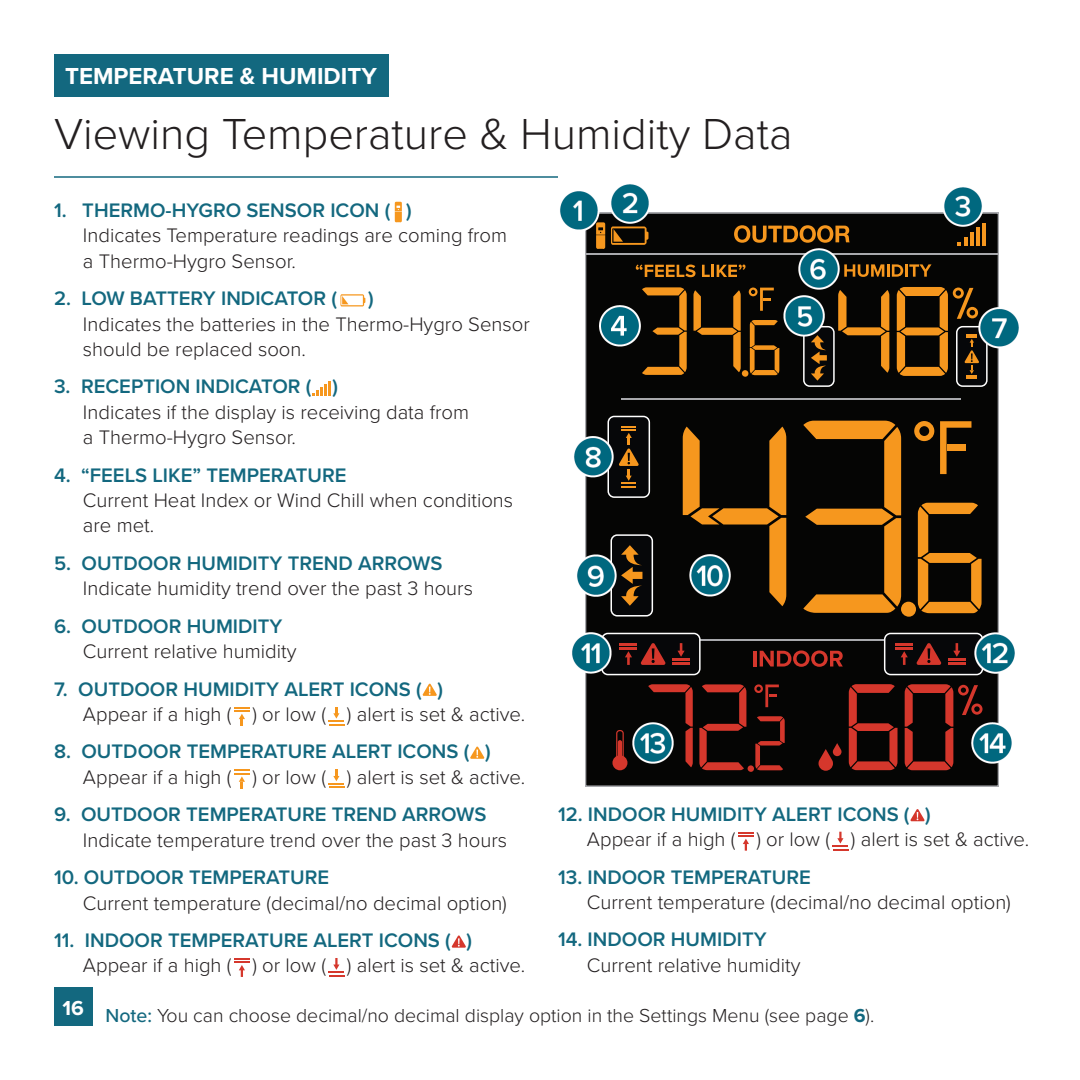
<style>
.page{position:relative;width:1080px;height:1080px;background:#fff}
.page>*{position:absolute;margin:0;border:0;box-sizing:border-box;transform-origin:0 0}
.t1{font:300 45px "Proxima Nova";color:#231f20}
.t2{font:700 24px "Proxima Nova";color:#fff}
.t3{font:700 21px "Proxima Nova";color:#fff}
.t4{font:300 20.4px/25.5px "Proxima Nova";color:#231f20}
.t5{font:600 20.4px "Proxima Nova";color:#13687f}
.t6{font:300 19.5px "Proxima Nova";color:#231f20}
.s1{font-weight:500;color:#13687f}
.s2{font-weight:700;color:#13687f}
</style>
<div class="page">
<div style="left:54px;top:988px;width:38px;height:38px;background:#13687f"></div>
<hr style="left:54px;top:176px;width:504px;height:2px;background:#13687f">
<div style="left:54px;top:54px;width:334px;height:42px;background:#13687f"></div>
<div style="left:585px;top:212px;width:414px;height:575px;background:#050504"></div>
<svg style="left:957px;top:237px;width:10px;height:9px"></svg>
<hr style="left:970px;top:233px;width:4px;height:13px;background:#f6971e">
<hr style="left:976px;top:228px;width:4px;height:18px;background:#f6971e">
<hr style="left:982px;top:224px;width:4px;height:22px;background:#f6971e">
<svg style="left:616px;top:730px;width:8px;height:26px"></svg>
<div style="left:612px;top:755px;width:15px;height:15px;background:#d5372c;border-radius:50%"></div>
<hr style="left:618px;top:740px;width:4px;height:20px;background:#d5372c;border-radius:2px">
<svg style="left:819px;top:743px;width:23px;height:28px"></svg>
<svg style="left:734px;top:225px;width:116px;height:18px"></svg>
<svg style="left:803px;top:421px;width:98px;height:192px"></svg>
<svg style="left:683px;top:427px;width:103px;height:179px"></svg>
<svg style="left:918px;top:503px;width:64px;height:110px"></svg>
<div style="left:901px;top:602px;width:15px;height:15px;background:#f6971e;border-radius:50%"></div>
<svg style="left:940px;top:421px;width:31px;height:53px"></svg>
<div style="left:948px;top:444px;width:18px;height:7px;background:#f6971e"></div>
<svg style="left:914px;top:421px;width:20px;height:20px"></svg>
<svg style="left:838px;top:290px;width:51px;height:83px"></svg>
<svg style="left:693px;top:290px;width:48px;height:82px"></svg>
<svg style="left:642px;top:287px;width:45px;height:88px"></svg>
<svg style="left:750px;top:320px;width:29px;height:55px"></svg>
<div style="left:742px;top:370px;width:6px;height:7px;background:#f6971e;border-radius:50%"></div>
<div style="left:749px;top:288px;width:9px;height:8px;background:#f6971e;border-radius:50%"></div>
<svg style="left:751px;top:288px;width:23px;height:23px"></svg>
<hr style="left:753px;top:651px;width:4px;height:16px;background:#d5372c">
<svg style="left:760px;top:650px;width:83px;height:17px"></svg>
<svg style="left:611px;top:226px;width:37px;height:19px"></svg>
<svg style="left:905px;top:684px;width:78px;height:86px"></svg>
<svg style="left:849px;top:684px;width:49px;height:86px"></svg>
<svg style="left:648px;top:684px;width:45px;height:83px"></svg>
<svg style="left:699px;top:684px;width:47px;height:86px"></svg>
<svg style="left:755px;top:716px;width:30px;height:54px"></svg>
<div style="left:748px;top:765px;width:6px;height:7px;background:#d5372c;border-radius:50%"></div>
<svg style="left:754px;top:684px;width:9px;height:9px"></svg>
<svg style="left:757px;top:685px;width:22px;height:22px"></svg>
<svg style="left:636px;top:265px;width:60px;height:12px"></svg>
<svg style="left:702px;top:265px;width:44px;height:12px"></svg>
<svg style="left:844px;top:264px;width:88px;height:13px"></svg>
<hr style="left:622px;top:398px;width:339px;height:2px;background:#a8a9ad">
<hr style="left:586px;top:253px;width:413px;height:1px;background:#a8a9ad">
<hr style="left:586px;top:639px;width:413px;height:2px;background:#a8a9ad">
<svg style="left:596px;top:222px;width:9px;height:27px"></svg>
<div style="left:585px;top:212px;width:414px;height:575px;border:3px solid #a8a9ad"></div>
<img style="left:560px;top:191px;width:39px;height:40px">
<img style="left:609px;top:184px;width:42px;height:40px">
<img style="left:599px;top:306px;width:41px;height:41px">
<img style="left:942px;top:187px;width:41px;height:40px">
<div style="left:611px;top:535px;width:41px;height:81px;background:#060709;border-radius:6px"></div>
<svg style="left:621px;top:545px;width:22px;height:61px"></svg>
<div style="left:610px;top:534px;width:43px;height:83px;border:2px solid #fff;border-radius:6px"></div>
<div style="left:804px;top:327px;width:30px;height:59px;background:#060709;border-radius:6px"></div>
<svg style="left:811px;top:336px;width:16px;height:45px"></svg>
<div style="left:803px;top:326px;width:32px;height:61px;border:2px solid #fff;border-radius:6px"></div>
<div style="left:957px;top:327px;width:30px;height:59px;background:#060709;border-radius:6px"></div>
<svg style="left:897px;top:287px;width:82px;height:92px"></svg>
<div style="left:956px;top:326px;width:32px;height:61px;border:2px solid #fff;border-radius:6px"></div>
<div style="left:608px;top:416px;width:41px;height:81px;background:#060709;border-radius:6px"></div>
<svg style="left:619px;top:426px;width:20px;height:62px"></svg>
<div style="left:608px;top:416px;width:42px;height:82px;border:2px solid #fff;border-radius:6px"></div>
<div style="left:602px;top:633px;width:98px;height:42px;background:#060709;border-radius:6px"></div>
<svg style="left:620px;top:643px;width:70px;height:22px"></svg>
<div style="left:601px;top:633px;width:100px;height:42px;border:2px solid #fff;border-radius:6px"></div>
<div style="left:885px;top:633px;width:98px;height:42px;background:#060709;border-radius:6px"></div>
<svg style="left:896px;top:643px;width:79px;height:22px"></svg>
<div style="left:884px;top:633px;width:99px;height:42px;border:2px solid #fff;border-radius:6px"></div>
<img style="left:798px;top:248px;width:41px;height:41px">
<img style="left:783px;top:295px;width:41px;height:41px">
<img style="left:979px;top:307px;width:40px;height:42px">
<img style="left:574px;top:436px;width:40px;height:41px">
<img style="left:577px;top:555px;width:40px;height:41px">
<img style="left:689px;top:555px;width:41px;height:41px">
<img style="left:632px;top:722px;width:42px;height:41px">
<img style="left:972px;top:722px;width:40px;height:41px">
<img style="left:572px;top:633px;width:39px;height:41px">
<img style="left:975px;top:633px;width:40px;height:41px">
<svg style="left:395px;top:202px;width:7px;height:20px"></svg>
<svg style="left:340px;top:294px;width:25px;height:12px"></svg>
<svg style="left:313px;top:384px;width:14px;height:11px"></svg>
<hr style="left:328px;top:381px;width:3px;height:14px;background:#f6971e">
<svg style="left:234px;top:707px;width:16px;height:19px"></svg>
<svg style="left:234px;top:769px;width:16px;height:19px"></svg>
<svg style="left:234px;top:958px;width:16px;height:19px"></svg>
<svg style="left:738px;top:832px;width:16px;height:19px"></svg>
<svg style="left:329px;top:707px;width:15px;height:19px"></svg>
<svg style="left:329px;top:769px;width:15px;height:19px"></svg>
<svg style="left:329px;top:958px;width:15px;height:19px"></svg>
<svg style="left:833px;top:832px;width:15px;height:19px"></svg>
<svg style="left:423px;top:684px;width:14px;height:12px"></svg>
<svg style="left:470px;top:747px;width:14px;height:12px"></svg>
<svg style="left:452px;top:935px;width:14px;height:13px"></svg>
<svg style="left:910px;top:809px;width:15px;height:12px"></svg>
<p class="t2" style="left:65px;top:58px;width:313px">TEMPERATURE &amp; HUMIDITY</p>
<p class="t1" style="left:54px;top:100px;width:740px">Viewing Temperature &amp; Humidity Data</p>
<p class="t5" style="left:54px;top:195px;width:359px">1. THERMO-HYGRO SENSOR ICON ( )</p>
<p class="t4" style="left:83px;top:222px;width:426px">Indicates Temperature readings are coming from</p>
<p class="t4" style="left:83px;top:247px;width:215px">a Thermo-Hygro Sensor.</p>
<p class="t5" style="left:54px;top:283px;width:284px">2. LOW BATTERY INDICATOR (</p>
<p class="t5" style="left:368px;top:283px;width:7px">)</p>
<p class="t4" style="left:83px;top:310px;width:448px">Indicates the batteries in the Thermo-Hygro Sensor should be replaced soon.</p>
<p class="t5" style="left:54px;top:371px;width:285px">3. RECEPTION INDICATOR ( )</p>
<p class="t4" style="left:83px;top:398px;width:388px">Indicates if the display is receiving data from</p>
<p class="t4" style="left:83px;top:424px;width:215px">a Thermo-Hygro Sensor.</p>
<p class="t5" style="left:54px;top:460px;width:294px">4. “FEELS LIKE” TEMPERATURE</p>
<p class="t4" style="left:83px;top:486px;width:432px">Current Heat Index or Wind Chill when conditions are met.</p>
<p class="t5" style="left:54px;top:548px;width:390px">5. OUTDOOR HUMIDITY TREND ARROWS</p>
<p class="t4" style="left:83px;top:575px;width:392px">Indicate humidity trend over the past 3 hours</p>
<p class="t5" style="left:54px;top:611px;width:230px">6. OUTDOOR HUMIDITY</p>
<p class="t4" style="left:83px;top:637px;width:215px">Current relative humidity</p>
<p class="t5" style="left:54px;top:674px;width:391px">7. OUTDOOR HUMIDITY ALERT ICONS ( )</p>
<p class="t4" style="left:83px;top:700px;width:444px">Appear if a high ( ) or low ( ) alert is set &amp; active.</p>
<p class="t5" style="left:54px;top:736px;width:438px">8. OUTDOOR TEMPERATURE ALERT ICONS ( )</p>
<p class="t4" style="left:83px;top:763px;width:444px">Appear if a high ( ) or low ( ) alert is set &amp; active.</p>
<p class="t5" style="left:54px;top:799px;width:434px">9. OUTDOOR TEMPERATURE TREND ARROWS</p>
<p class="t4" style="left:83px;top:826px;width:426px">Indicate temperature trend over the past 3 hours</p>
<p class="t5" style="left:54px;top:862px;width:277px">10. OUTDOOR TEMPERATURE</p>
<p class="t4" style="left:83px;top:889px;width:425px">Current temperature (decimal/no decimal option)</p>
<p class="t5" style="left:54px;top:925px;width:420px">11. INDOOR TEMPERATURE ALERT ICONS ( )</p>
<p class="t4" style="left:83px;top:952px;width:444px">Appear if a high ( ) or low ( ) alert is set &amp; active.</p>
<p class="t5" style="left:558px;top:799px;width:374px">12. INDOOR HUMIDITY ALERT ICONS ( )</p>
<p class="t4" style="left:587px;top:825px;width:444px">Appear if a high ( ) or low ( ) alert is set &amp; active.</p>
<p class="t5" style="left:558px;top:862px;width:254px">13. INDOOR TEMPERATURE</p>
<p class="t4" style="left:587px;top:888px;width:425px">Current temperature (decimal/no decimal option)</p>
<p class="t5" style="left:558px;top:924px;width:210px">14. INDOOR HUMIDITY</p>
<p class="t4" style="left:587px;top:951px;width:215px">Current relative humidity</p>
<p class="t6" style="left:105px;top:1001px;width:770px"><span class="s1">Note:</span> You can choose decimal/no decimal display option in the Settings Menu (see page <span class="s2">6</span>).</p>
<p class="t3" style="left:63px;top:992px;width:23px">16</p>
</div>
